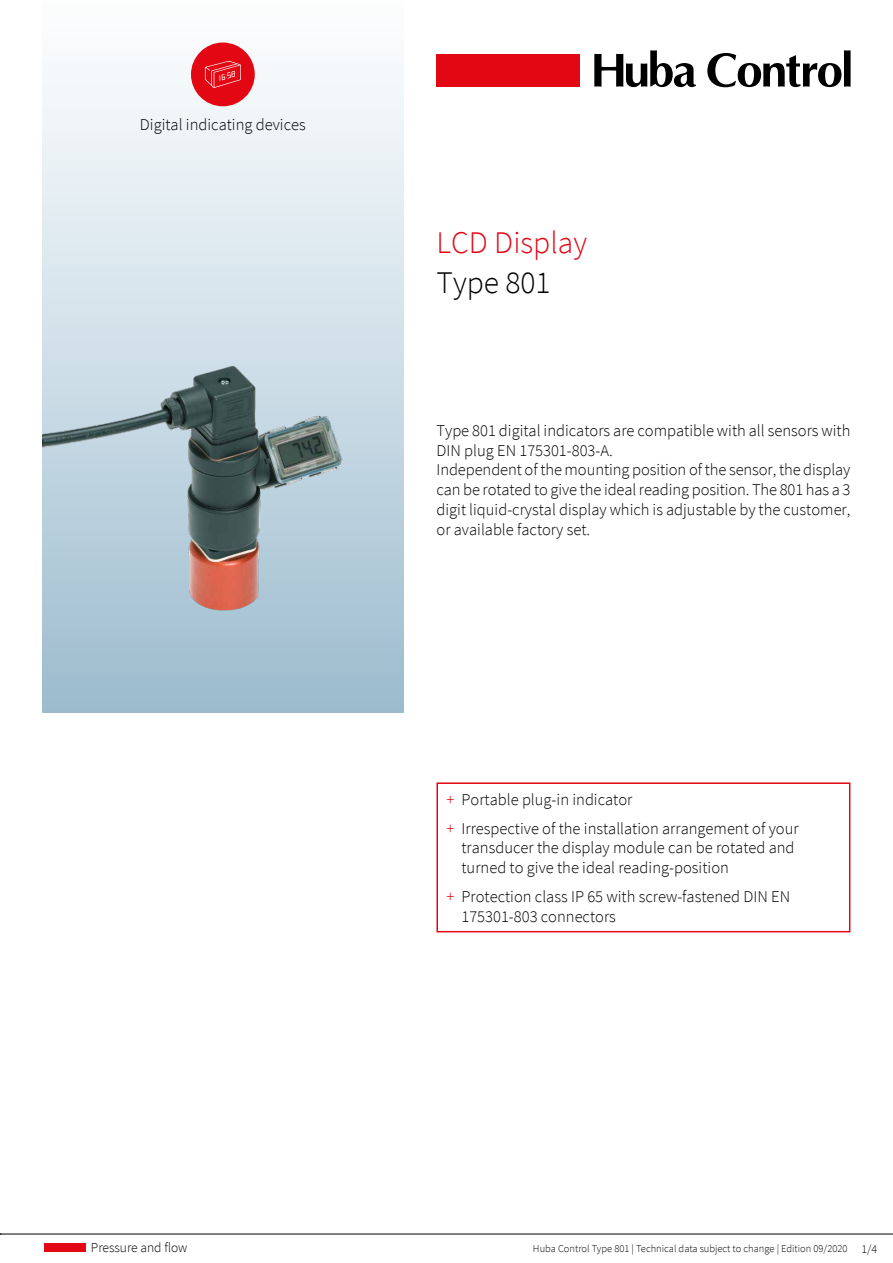
<style>
.page{position:relative;width:893px;height:1263px;background:#fff}
.page>*{position:absolute;margin:0;border:0;box-sizing:border-box;transform-origin:0 0}
.t1{font:300 31.5px "Source Sans Pro";color:#e30613}
.t2{font:300 31.5px "Source Sans Pro";color:#000}
.t3{font:300 16.5px/19.8px "Source Sans Pro";color:#000}
.t4{font:300 13.5px "Source Sans Pro";color:#000}
.t5{font:300 10.5px "Source Sans Pro";color:#000}
.s1{color:#e30613}
.s2{font-size:12px}
</style>
<div class="page">
<hr style="left:0;top:1234px;width:893px;height:1px;background:#000">
<div style="left:44px;top:1243px;width:41px;height:9px;background:#e30613"></div>
<svg style="left:436px;top:782px;width:415px;height:151px"></svg>
<div style="left:436px;top:54px;width:144px;height:33px;background:#e30613"></div>
<svg style="left:594px;top:50px;width:102px;height:37px"></svg>
<svg style="left:707px;top:50px;width:144px;height:37px"></svg>
<div style="left:43px;top:0;width:360px;height:713px;background:linear-gradient(to bottom,#fff,#9ebdcf)"></div>
<img style="left:43px;top:281px;width:306px;height:422px">
<div style="left:191px;top:43px;width:64px;height:63px;background:#e30613;border-radius:50%"></div>
<svg style="left:205px;top:61px;width:36px;height:27px"></svg>
<p class="t3" style="left:140px;top:115px;width:167px">Digital indicating devices</p>
<h1 class="t1" style="left:436px;top:223px;width:152px">LCD Display</h1>
<h1 class="t2" style="left:436px;top:263px;width:116px">Type 801</h1>
<p class="t3" style="left:436px;top:420px;width:415px">Type 801 digital indicators are compatible with all sensors with DIN plug EN 175301-803-A.<br>Independent of the mounting position of the sensor, the display can be rotated to give the ideal reading position. The 801 has a 3 digit liquid-crystal display which is adjustable by the customer, or available factory set.</p>
<p class="t3" style="left:446px;top:785px;width:354px;line-height:28.8px"><span class="s1">+</span> Portable plug-in indicator<br><span class="s1">+</span> Irrespective of the installation arrangement of your</p>
<p class="t3" style="left:461px;top:838px;width:335px">transducer the display module can be rotated and turned to give the ideal reading-position</p>
<p class="t3" style="left:461px;top:887px;width:330px;text-indent:-15px"><span class="s1">+</span> Protection class IP 65 with screw-fastened DIN EN<br>175301-803 connectors</p>
<p class="t4" style="left:91px;top:1239px;width:98px">Pressure and flow</p>
<p class="t5" style="left:533px;top:1242px;width:346px">Huba Control Type 801 | Technical data subject to change | Edition 09/2020 <span class="s2">1/4</span></p>
</div>
